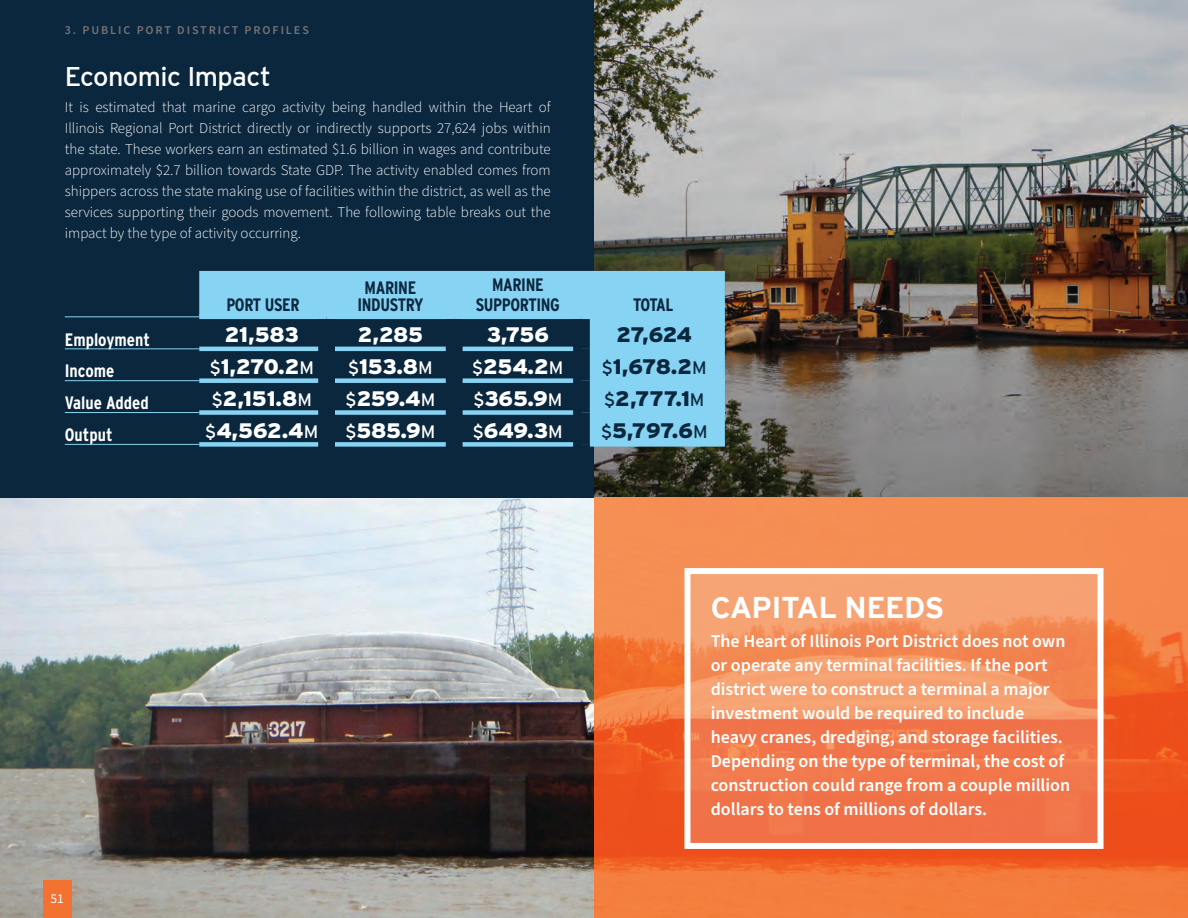
<style>
.page{position:relative;width:1188px;height:918px;background:#fff}
.page>*{position:absolute;margin:0;border:0;box-sizing:border-box;transform-origin:0 0}
.t1{font:700 30px "Interstate";letter-spacing:-.02em;color:#fff}
.t2{font:27px "Interstate";letter-spacing:-.02em;color:#fff}
.t3{font:900 21px "Interstate";letter-spacing:-.015em;color:#fff}
.t4{font:900 21px "Interstate";letter-spacing:-.03em;color:#0a273e}
.t5{font:600 18px/24px "Source Sans Pro";color:#fff}
.t6{font:700 18px/16.5px "Interstate Condensed";letter-spacing:-.02em;color:#0a273e;text-align:center}
.t7{font:700 18px "Interstate Condensed";color:#fff}
.t8{font:300 15px/21px "Source Sans Pro";color:#fff;text-align:justify}
.t9{font:13.5px "Source Sans Pro";color:#fff}
.t10{font:600 12px "Source Sans Pro";letter-spacing:.16em;color:#757274}
.s1{font-weight:400;font-size:18px}
</style>
<div class="page">
<img style="left:0;top:498px;width:594px;height:420px">
<div style="left:0;top:0;width:1188px;height:498px;background:#0a273e"></div>
<img style="left:594px;top:0;width:594px;height:498px">
<svg style="left:594px;top:498px;width:594px;height:420px;background:#f2773c"></svg>
<svg style="left:681px;top:565px;width:426px;height:287px;background:#f38f64"></svg>
<svg style="left:199px;top:271px;width:526px;height:171px;fill:#87d3f3"></svg>
<hr style="left:199px;top:315px;width:128px;height:4px;background:#87d3f3">
<hr style="left:327px;top:315px;width:127px;height:4px;background:#87d3f3">
<hr style="left:454px;top:315px;width:128px;height:4px;background:#87d3f3">
<hr style="left:582px;top:315px;width:143px;height:4px;background:#87d3f3">
<hr style="left:199px;top:347px;width:119px;height:4px;background:#87d3f3">
<hr style="left:335px;top:347px;width:111px;height:4px;background:#87d3f3">
<hr style="left:462px;top:347px;width:111px;height:4px;background:#87d3f3">
<hr style="left:590px;top:347px;width:135px;height:4px;background:#87d3f3">
<div style="left:199px;top:378px;width:119px;height:5px;background:#87d3f3"></div>
<div style="left:335px;top:378px;width:111px;height:5px;background:#87d3f3"></div>
<div style="left:462px;top:378px;width:111px;height:5px;background:#87d3f3"></div>
<div style="left:590px;top:378px;width:135px;height:5px;background:#87d3f3"></div>
<div style="left:199px;top:410px;width:119px;height:5px;background:#87d3f3"></div>
<div style="left:335px;top:410px;width:111px;height:5px;background:#87d3f3"></div>
<div style="left:462px;top:410px;width:111px;height:5px;background:#87d3f3"></div>
<div style="left:590px;top:410px;width:135px;height:5px;background:#87d3f3"></div>
<hr style="left:65px;top:444px;width:134px;height:1px;background:#87d3f3">
<div style="left:199px;top:442px;width:119px;height:5px;background:#87d3f3"></div>
<div style="left:335px;top:442px;width:111px;height:5px;background:#87d3f3"></div>
<div style="left:462px;top:442px;width:111px;height:5px;background:#87d3f3"></div>
<div style="left:590px;top:442px;width:135px;height:5px;background:#87d3f3"></div>
<hr style="left:65px;top:316px;width:134px;height:1px;background:#87d3f3">
<hr style="left:65px;top:348px;width:134px;height:1px;background:#87d3f3">
<hr style="left:65px;top:380px;width:134px;height:1px;background:#87d3f3">
<hr style="left:65px;top:412px;width:134px;height:1px;background:#87d3f3">
<div style="left:318px;top:319px;width:17px;height:30px;background:#0a273e"></div>
<div style="left:446px;top:319px;width:16px;height:30px;background:#0a273e"></div>
<div style="left:573px;top:319px;width:17px;height:30px;background:#0a273e"></div>
<div style="left:318px;top:349px;width:17px;height:32px;background:#0a273e"></div>
<div style="left:446px;top:349px;width:16px;height:32px;background:#0a273e"></div>
<div style="left:573px;top:349px;width:17px;height:32px;background:#0a273e"></div>
<div style="left:318px;top:381px;width:17px;height:32px;background:#0a273e"></div>
<div style="left:446px;top:381px;width:16px;height:32px;background:#0a273e"></div>
<div style="left:573px;top:381px;width:17px;height:32px;background:#0a273e"></div>
<div style="left:318px;top:413px;width:17px;height:31px;background:#0a273e"></div>
<div style="left:446px;top:413px;width:16px;height:31px;background:#0a273e"></div>
<div style="left:573px;top:413px;width:17px;height:31px;background:#0a273e"></div>
<div style="left:43px;top:880px;width:28px;height:38px;background:#f37131"></div>
<p class="t10" style="left:65px;top:22px;width:246px">3. Public Port District Profiles</p>
<h2 class="t2" style="left:65px;top:62px;width:208px">Economic Impact</h2>
<p class="t8" style="left:65px;top:97px;width:488px">It is estimated that marine cargo activity being handled within the Heart of Illinois Regional Port District directly or indirectly supports 27,624 jobs within the state. These workers earn an estimated $1.6 billion in wages and contribute approximately $2.7 billion towards State GDP. The activity enabled comes from shippers across the state making use of facilities within the district, as well as the services supporting their goods movement. The following table breaks out the impact by the type of activity occurring.</p>
<p class="t6" style="left:226px;top:296px;width:75px">PORT USER</p>
<p class="t6" style="left:357px;top:280px;width:67px">MARINE<br>INDUSTRY</p>
<p class="t6" style="left:476px;top:275px;width:86px;line-height:19.5px">MARINE<br>SUPPORTING</p>
<p class="t6" style="left:633px;top:296px;width:42px">TOTAL</p>
<p class="t7" style="left:65px;top:329px;width:87px">Employment</p>
<h3 class="t3" style="left:225px;top:323px;width:76px">21,583</h3>
<h3 class="t3" style="left:358px;top:323px;width:67px">2,285</h3>
<h3 class="t3" style="left:487px;top:323px;width:64px">3,756</h3>
<h3 class="t4" style="left:617px;top:323px;width:77px">27,624</h3>
<p class="t7" style="left:65px;top:361px;width:51px">Income</p>
<h3 class="t3" style="left:210px;top:355px;width:106px"><span class="s1">$</span>1,270.2<span class="s1">M</span></h3>
<h3 class="t3" style="left:348px;top:355px;width:86px"><span class="s1">$</span>153.8<span class="s1">M</span></h3>
<h3 class="t3" style="left:472px;top:355px;width:93px"><span class="s1">$</span>254.2<span class="s1">M</span></h3>
<h3 class="t4" style="left:602px;top:355px;width:106px"><span class="s1">$</span>1,678.2<span class="s1">M</span></h3>
<p class="t7" style="left:65px;top:393px;width:86px">Value Added</p>
<h3 class="t3" style="left:212px;top:386px;width:102px"><span class="s1">$</span>2,151.8<span class="s1">M</span></h3>
<h3 class="t3" style="left:346px;top:386px;width:91px"><span class="s1">$</span>259.4<span class="s1">M</span></h3>
<h3 class="t3" style="left:473px;top:386px;width:90px"><span class="s1">$</span>365.9<span class="s1">M</span></h3>
<h3 class="t4" style="left:604px;top:386px;width:102px"><span class="s1">$</span>2,777.1<span class="s1">M</span></h3>
<p class="t7" style="left:65px;top:425px;width:49px">Output</p>
<h3 class="t3" style="left:205px;top:418px;width:115px"><span class="s1">$</span>4,562.4<span class="s1">M</span></h3>
<h3 class="t3" style="left:345px;top:418px;width:91px"><span class="s1">$</span>585.9<span class="s1">M</span></h3>
<h3 class="t3" style="left:473px;top:418px;width:91px"><span class="s1">$</span>649.3<span class="s1">M</span></h3>
<h3 class="t4" style="left:601px;top:418px;width:108px"><span class="s1">$</span>5,797.6<span class="s1">M</span></h3>
<p class="t9" style="left:51px;top:889px;width:15px">51</p>
<h1 class="t1" style="left:711px;top:591px;width:235px">CAPITAL NEEDS</h1>
<p class="t5" style="left:711px;top:630px;width:361px">The Heart of I llinois Port District does not own or operate any terminal facilities. If the port district were to construct a terminal a major investment would be required to include heavy cranes, dredging, and storage facilities.<br>Depending on the type of terminal, the cost of construction could range from a couple million dollars to tens of millions of dollars.</p>
</div>
